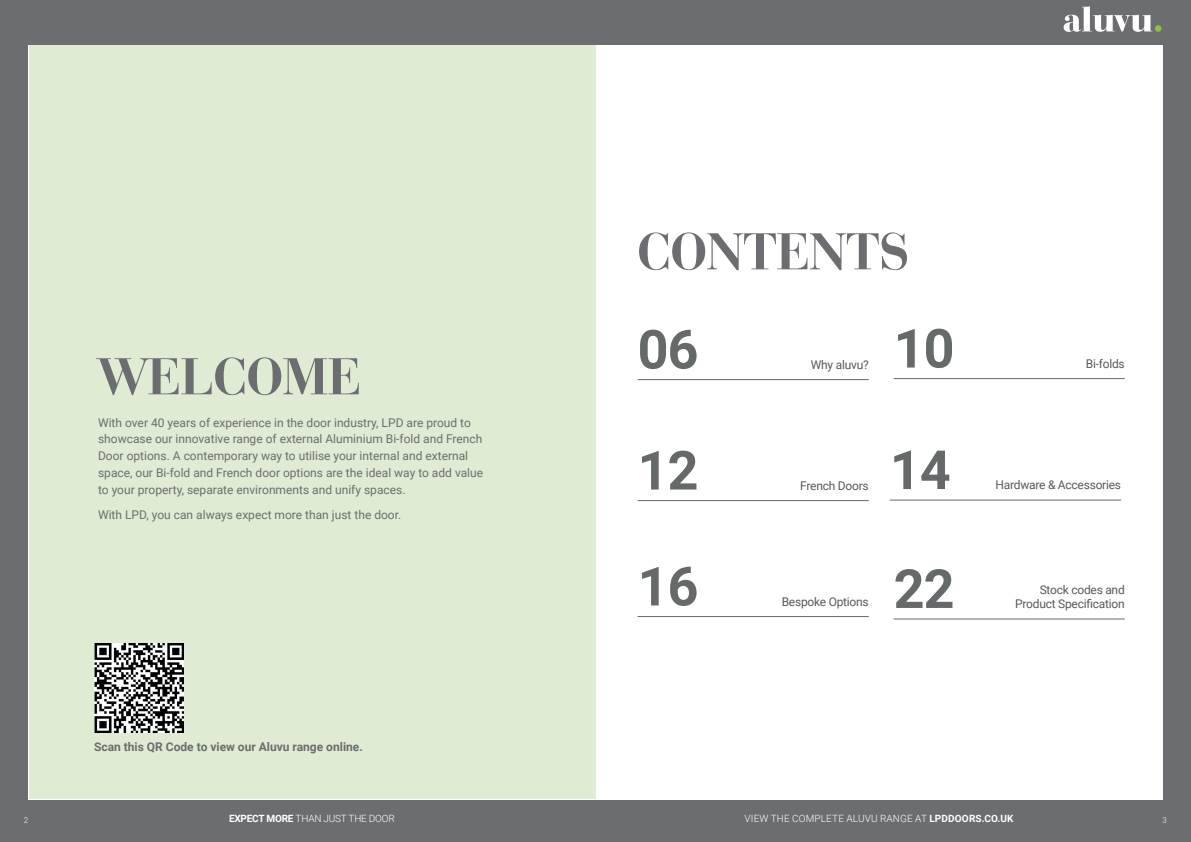
<style>
.page{position:relative;width:1191px;height:842px;background:#6c6d70}
.page>*{position:absolute;margin:0;border:0;box-sizing:border-box;transform-origin:0 0}
.t1{font:700 54px "Bauer Bodoni BT";color:#6c6d70}
.t2{font:700 54px "Roboto";letter-spacing:-.02em;color:#666969}
.t3{font:12px/16.8px "Roboto";color:#6c6d70}
.t4{font:12px/14px "Roboto";letter-spacing:-.02em;color:#57585a;text-align:right}
.t5{font:700 12px "Roboto";color:#6c6d70}
.t6{font:300 10px "Roboto";letter-spacing:.015em;color:#fff}
.t7{font:300 10px "Roboto";letter-spacing:-.02em;color:#fff}
.t8{font:300 8px "Roboto";color:#fff}
.s1{font-weight:700}
</style>
<div class="page">
<div style="left:28px;top:45px;width:1134px;height:754px;background:#fff"></div>
<div style="left:29px;top:46px;width:566px;height:753px;background:#dfebd2"></div>
<img style="left:94px;top:643px;width:89px;height:89px">
<hr style="left:637px;top:379px;width:231px;height:1px;background:#666969">
<hr style="left:893px;top:378px;width:231px;height:1px;background:#666969">
<hr style="left:637px;top:616px;width:231px;height:1px;background:#666969">
<hr style="left:637px;top:500px;width:231px;height:1px;background:#666969">
<hr style="left:890px;top:500px;width:231px;height:1px;background:#666969">
<hr style="left:893px;top:619px;width:231px;height:1px;background:#666969">
<svg style="left:1063px;top:6px;width:89px;height:26px"></svg>
<div style="left:1154px;top:25px;width:7px;height:7px;background:#8dbe3e;border-radius:50%"></div>
<p class="t1" style="left:98px;top:342px;width:264px">WELCOME</p>
<p class="t3" style="left:98px;top:414px;width:386px">With over 40 years of experience in the door industry, LPD are proud to showcase our innovative range of external Aluminium Bi-fold and French Door options. A contemporary way to utilise your internal and external space, our Bi-fold and French door options are the ideal way to add value to your property, separate environments and unify spaces.</p>
<p class="t3" style="left:98px;top:506px;width:305px">With LPD, you can always expect more than just the door.</p>
<p class="t8" style="left:24px;top:814px;width:6px">2</p>
<p class="t5" style="left:94px;top:738px;width:270px">Scan this QR Code to view our Aluvu range online.</p>
<p class="t7" style="left:229px;top:811px;width:167px"><span class="s1">EXPECT MORE</span> THAN JUST THE DOOR</p>
<p class="t1" style="left:637px;top:217px;width:273px">CONTENTS</p>
<p class="t2" style="left:637px;top:311px;width:62px">06</p>
<p class="t4" style="left:811px;top:357px;width:59px">Why aluvu?</p>
<p class="t2" style="left:893px;top:310px;width:62px">10</p>
<p class="t2" style="left:637px;top:432px;width:62px">12</p>
<p class="t4" style="left:800px;top:478px;width:70px">French Doors</p>
<p class="t2" style="left:890px;top:432px;width:62px">14</p>
<p class="t2" style="left:637px;top:548px;width:62px">16</p>
<p class="t4" style="left:781px;top:594px;width:89px">Bespoke Options</p>
<p class="t2" style="left:893px;top:551px;width:62px">22</p>
<p class="t4" style="left:1086px;top:356px;width:40px">Bi-folds</p>
<p class="t4" style="left:995px;top:477px;width:127px">Hardware &amp; Accessories</p>
<p class="t4" style="left:1015px;top:582px;width:111px">Stock codes and<br>Product Specification</p>
<p class="t6" style="left:744px;top:811px;width:270px">VIEW THE COMPLETE ALUVU RANGE AT <span class="s1">LPDDOORS.CO.UK</span></p>
<p class="t8" style="left:1162px;top:814px;width:6px">3</p>
</div>
